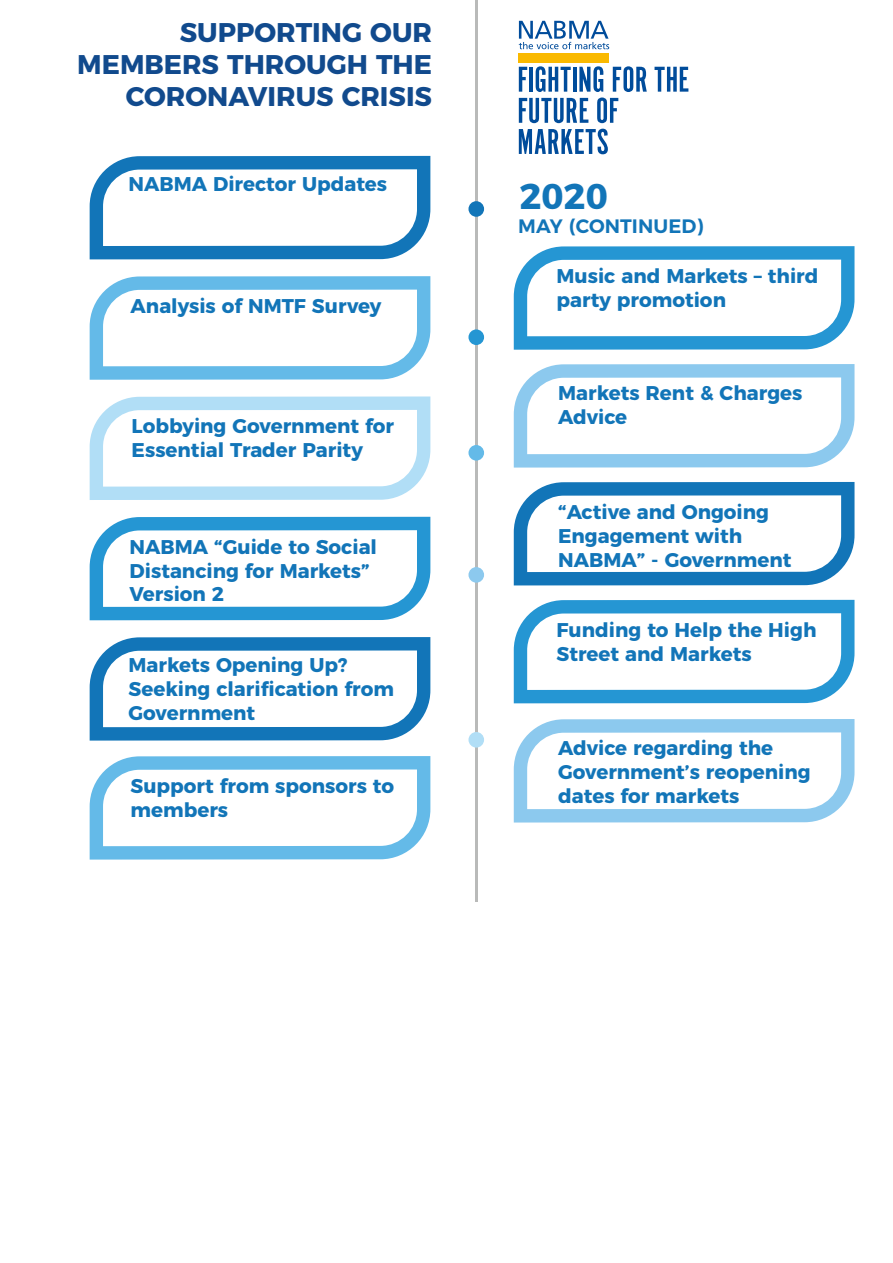
<style>
.page{position:relative;width:893px;height:1263px;background:#fff}
.page>*{position:absolute;margin:0;border:0;box-sizing:border-box;transform-origin:0 0}
.t1{font:700 35.85px "Montserrat";color:#1275b8}
.t2{font:700 27px/32.4px "Montserrat";color:#114a8d;text-align:right}
.t3{font:700 19.8px/23.9px "Montserrat";color:#1275b8}
.t4{font:600 19.5px "Montserrat";letter-spacing:.005em;color:#1275b8}
</style>
<div class="page">
<hr style="left:475px;top:0;width:3px;height:901px;background:#b9bab9">
<div style="left:468px;top:732px;width:16px;height:15px;background:#b1def6;border-radius:50%"></div>
<div style="left:468px;top:567px;width:16px;height:16px;background:#8cc9ee;border-radius:50%"></div>
<div style="left:468px;top:445px;width:16px;height:16px;background:#64bae8;border-radius:50%"></div>
<div style="left:468px;top:329px;width:16px;height:16px;background:#2596d3;border-radius:50%"></div>
<div style="left:468px;top:201px;width:16px;height:16px;background:#1275b8;border-radius:50%"></div>
<svg style="left:90px;top:156px;width:340px;height:103px"></svg>
<svg style="left:654px;top:67px;width:34px;height:25px"></svg>
<svg style="left:519px;top:66px;width:128px;height:57px"></svg>
<svg style="left:519px;top:129px;width:89px;height:25px"></svg>
<div style="left:519px;top:53px;width:90px;height:9px;background:#fab900"></div>
<svg style="left:519px;top:21px;width:90px;height:28px"></svg>
<svg style="left:90px;top:276px;width:340px;height:104px"></svg>
<svg style="left:514px;top:246px;width:340px;height:104px"></svg>
<svg style="left:514px;top:364px;width:340px;height:104px"></svg>
<svg style="left:90px;top:396px;width:340px;height:104px"></svg>
<svg style="left:90px;top:517px;width:340px;height:103px"></svg>
<svg style="left:514px;top:482px;width:340px;height:103px"></svg>
<svg style="left:90px;top:637px;width:340px;height:103px"></svg>
<svg style="left:514px;top:600px;width:340px;height:103px"></svg>
<svg style="left:90px;top:756px;width:340px;height:103px"></svg>
<svg style="left:514px;top:719px;width:340px;height:103px"></svg>
<h2 class="t2" style="left:77px;top:14px;width:356px">SUPPORTING OUR<br>MEMBERS THROUGH THE<br>CORONAVIRUS CRISIS</h2>
<p class="t3" style="left:129px;top:171px;width:260px">NABMA Director Updates</p>
<p class="t3" style="left:131px;top:293px;width:252px">Analysis of NMTF Survey</p>
<p class="t3" style="left:132px;top:413px;width:264px">Lobbying Government for<br>Essential Trader Parity</p>
<p class="t3" style="left:130px;top:533px;width:249px">NABMA “Guide to Social<br>Distancing for Markets”<br>Version 2</p>
<p class="t3" style="left:129px;top:652px;width:267px">Markets Opening Up?<br>Seeking clarification from<br>Government</p>
<p class="t3" style="left:131px;top:772px;width:265px">Support from sponsors to members</p>
<h1 class="t1" style="left:519px;top:167px;width:90px">2020</h1>
<p class="t4" style="left:518px;top:210px;width:187px">MAY (CONTINUED)</p>
<p class="t3" style="left:557px;top:263px;width:263px">Music and Markets – third party promotion</p>
<p class="t3" style="left:558px;top:379px;width:246px">Markets Rent &amp; Charges<br>Advice</p>
<p class="t3" style="left:558px;top:498px;width:235px">“Active and Ongoing<br>Engagement with<br>NABMA” - Government</p>
<p class="t3" style="left:557px;top:616px;width:261px">Funding to Help the High<br>Street and Markets</p>
<p class="t3" style="left:558px;top:734px;width:254px">Advice regarding the<br>Government’s reopening dates for markets</p>
</div>
